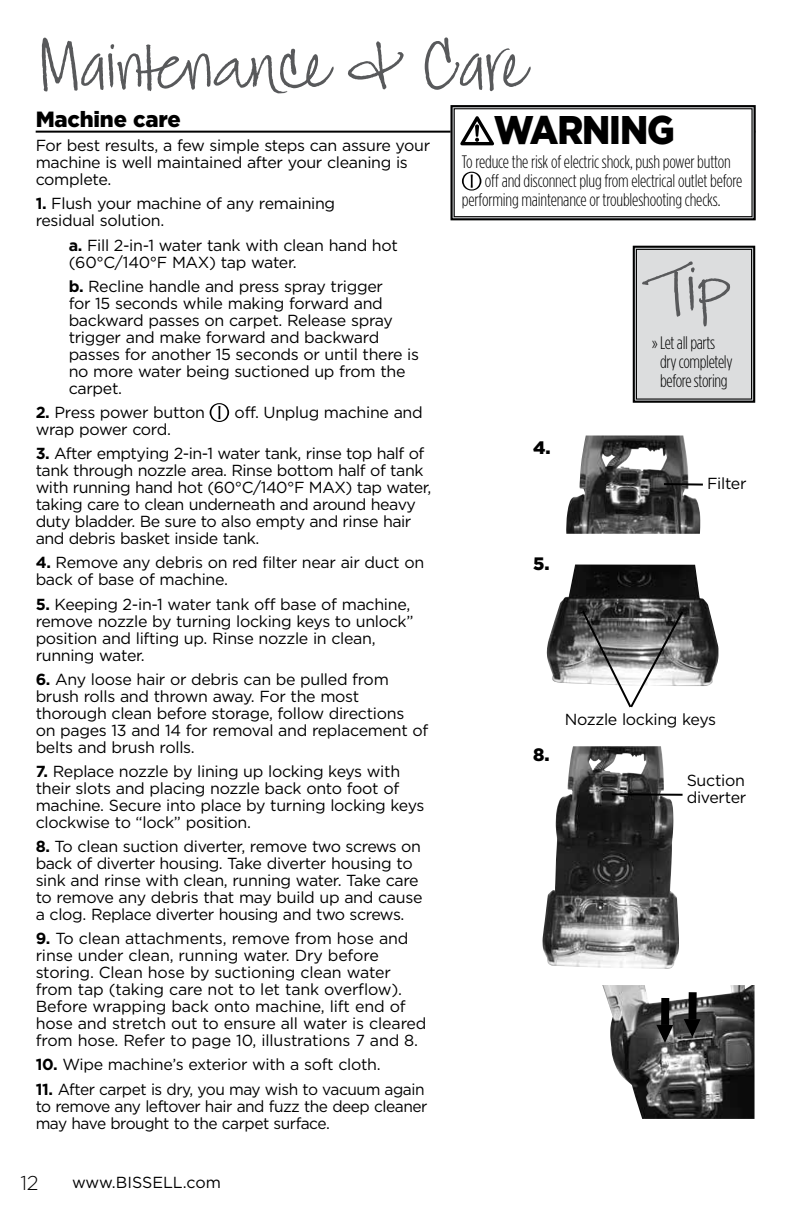
<style>
.page{position:relative;width:792px;height:1224px;background:#fff}
.page>*{position:absolute;margin:0;border:0;box-sizing:border-box;transform-origin:0 0}
.t1{font:72px "Jackie Sue BF";color:#58595b}
.t2{font:900 40px "Gotham";letter-spacing:-.03em;color:#000;scale:.9 1}
.t3{font:900 22px "Gotham";letter-spacing:-.01em;color:#000}
.t4{font:300 20px "Gotham";color:#000}
.t5{font:300 18px/19px "Gotham Condensed";letter-spacing:-.01em;color:#000}
.t6{font:900 18px "Gotham";color:#000}
.t7{font:16px/17px "Gotham";letter-spacing:-.02em;color:#000}
.t8{font:16px "Gotham";color:#000}
.s1{font-weight:700}
</style>
<div class="page">
<hr style="left:36px;top:131px;width:720px;height:2px;background:#000">
<svg style="left:210px;top:403px;width:19px;height:19px"></svg>
<img style="left:542px;top:746px;width:137px;height:223px">
<img style="left:546px;top:565px;width:173px;height:121px">
<img style="left:602px;top:985px;width:153px;height:134px">
<svg style="left:656px;top:1025px;width:17px;height:18px"></svg>
<div style="left:661px;top:998px;width:8px;height:27px;background:#000"></div>
<svg style="left:684px;top:1019px;width:17px;height:18px"></svg>
<div style="left:688px;top:992px;width:9px;height:27px;background:#000"></div>
<hr style="left:612px;top:793px;width:71px;height:3px;background:#000">
<svg style="left:632px;top:245px;width:124px;height:158px;background:#d2d3d4"></svg>
<div style="left:636px;top:249px;width:116px;height:150px;border:1px solid #000"></div>
<svg style="left:450px;top:105px;width:306px;height:116px"></svg>
<img style="left:566px;top:436px;width:134px;height:98px">
<hr style="left:664px;top:483px;width:39px;height:3px;background:#000">
<svg style="left:580px;top:608px;width:105px;height:100px"></svg>
<h1 class="t1" style="left:38px;top:22px;width:490px">Maintenance &amp; Care</h1>
<h3 class="t3" style="left:36px;top:104px;width:147px">Machine care</h3>
<p class="t7" style="left:36px;top:137px;width:396px">For best results, a few simple steps can assure your machine is well maintained after your cleaning is complete.</p>
<p class="t7" style="left:36px;top:195px;width:301px"><span class="s1">1.</span> Flush your machine of any remaining residual solution.</p>
<p class="t7" style="left:69px;top:236px;width:331px"><span class="s1">a.</span> Fill 2-in-1 water tank with clean hand hot (60°C/140°F MAX) tap water.</p>
<p class="t7" style="left:69px;top:277px;width:352px"><span class="s1">b.</span> Recline handle and press spray trigger<br>for 15 seconds while making forward and backward passes on carpet. Release spray trigger and make forward and backward passes for another 15 seconds or until there is no more water being suctioned up from the carpet.</p>
<p class="t7" style="left:36px;top:403px;width:171px"><span class="s1">2.</span> Press power button</p>
<p class="t7" style="left:235px;top:404px;width:190px">off. Unplug machine and</p>
<p class="t7" style="left:36px;top:421px;width:137px">wrap power cord.</p>
<p class="t7" style="left:36px;top:445px;width:397px"><span class="s1">3.</span> After emptying 2-in-1 water tank, rinse top half of tank through nozzle area. Rinse bottom half of tank with running hand hot (60°C/140°F MAX) tap water, taking care to clean underneath and around heavy duty bladder. Be sure to also empty and rinse hair and debris basket inside tank.</p>
<p class="t7" style="left:36px;top:554px;width:390px"><span class="s1">4.</span> Remove any debris on red filter near air duct on back of base of machine.</p>
<p class="t7" style="left:36px;top:595px;width:379px"><span class="s1">5.</span> Keeping 2-in-1 water tank off base of machine, remove nozzle by turning locking keys to unlock” position and lifting up. Rinse nozzle in clean, running water.</p>
<p class="t7" style="left:36px;top:670px;width:394px"><span class="s1">6.</span> Any loose hair or debris can be pulled from brush rolls and thrown away. For the most thorough clean before storage, follow directions<br>on pages 13 and 14 for removal and replacement of belts and brush rolls.</p>
<p class="t7" style="left:36px;top:762px;width:390px"><span class="s1">7.</span> Replace nozzle by lining up locking keys with their slots and placing nozzle back onto foot of machine. Secure into place by turning locking keys clockwise to “lock” position.</p>
<p class="t7" style="left:36px;top:838px;width:388px"><span class="s1">8.</span> To clean suction diverter, remove two screws on back of diverter housing. Take diverter housing to sink and rinse with clean, running water. Take care to remove any debris that may build up and cause a clog. Replace diverter housing and two screws.</p>
<p class="t7" style="left:36px;top:930px;width:392px"><span class="s1">9.</span> To clean attachments, remove from hose and rinse under clean, running water. Dry before storing. Clean hose by suctioning clean water from tap (taking care not to let tank overflow).<br>Before wrapping back onto machine, lift end of hose and stretch out to ensure all water is cleared from hose. Refer to page 10, illustrations 7 and 8.</p>
<p class="t7" style="left:36px;top:1056px;width:347px"><span class="s1">10.</span> Wipe machine’s exterior with a soft cloth.</p>
<p class="t7" style="left:36px;top:1080px;width:393px"><span class="s1">11.</span> After carpet is dry, you may wish to vacuum again to remove any leftover hair and fuzz the deep cleaner may have brought to the carpet surface.</p>
<p class="t4" style="left:21px;top:1170px;width:19px">12</p>
<p class="t8" style="left:72px;top:1172px;width:150px">www.BISSELL.com</p>
<h2 class="t2" style="left:494px;top:102px;width:203px">WARNING</h2>
<p class="t5" style="left:462px;top:152px;width:270px">To reduce the risk of electric shock, push power button</p>
<p class="t5" style="left:485px;top:171px;width:259px">off and disconnect plug from electrical outlet before</p>
<p class="t5" style="left:462px;top:190px;width:260px">performing maintenance or troubleshooting checks.</p>
<h1 class="t1" style="left:652px;top:245px;width:82px">Tip</h1>
<p class="t6" style="left:533px;top:436px;width:19px">4.</p>
<p class="t6" style="left:533px;top:551px;width:18px">5.</p>
<p class="t5" style="left:660px;top:333px;width:74px;text-indent:-8px">» Let all parts dry completely before storing</p>
<p class="t7" style="left:707px;top:474px;width:41px">Filter</p>
<p class="t6" style="left:533px;top:742px;width:18px">8.</p>
<p class="t7" style="left:565px;top:710px;width:153px">Nozzle locking keys</p>
<p class="t7" style="left:687px;top:771px;width:61px">Suction diverter</p>
</div>
